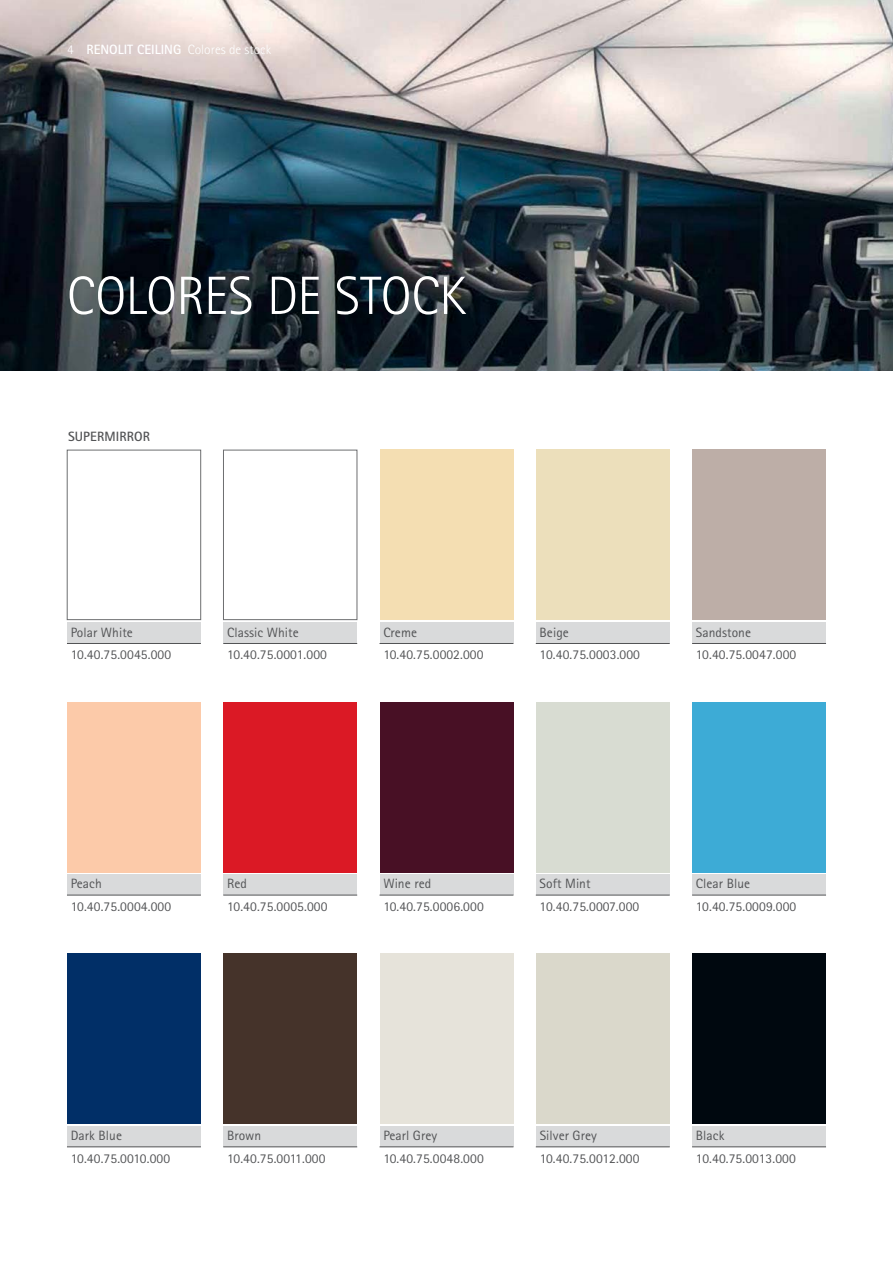
<style>
.page{position:relative;width:893px;height:1263px;background:#fff}
.page>*{position:absolute;margin:0;border:0;box-sizing:border-box;transform-origin:0 0}
.t1{font:300 54px "Rotis Sans Serif Pro";letter-spacing:-.01em;color:#fff}
.t2{font:13.5px/22.5px "Rotis Sans Serif Pro";letter-spacing:.005em;color:#535456}
.t3{font:300 13.5px "Rotis Sans Serif Pro";color:#fff}
.t4{font:700 13.5px "Rotis Sans Serif Pro";letter-spacing:.01em;color:#535456}
.s1{font-weight:700}
</style>
<div class="page">
<img style="left:0;top:0;width:892px;height:370px">
<div style="left:223px;top:450px;width:134px;height:170px;border:1px solid #6d6e70"></div>
<div style="left:379px;top:450px;width:134px;height:170px;background:#f4deb2"></div>
<div style="left:536px;top:450px;width:133px;height:170px;background:#ecdfbb"></div>
<div style="left:67px;top:702px;width:134px;height:170px;background:#fccaa9"></div>
<div style="left:223px;top:702px;width:134px;height:170px;background:#db1925"></div>
<div style="left:379px;top:702px;width:134px;height:170px;background:#481025"></div>
<div style="left:536px;top:702px;width:133px;height:170px;background:#d8dcd2"></div>
<div style="left:223px;top:954px;width:134px;height:170px;background:#45332a"></div>
<div style="left:692px;top:702px;width:134px;height:170px;background:#3dabd6"></div>
<div style="left:67px;top:954px;width:134px;height:170px;background:#012f67"></div>
<div style="left:692px;top:954px;width:134px;height:170px;background:#00080f"></div>
<div style="left:67px;top:450px;width:134px;height:170px;border:1px solid #6d6e70"></div>
<div style="left:536px;top:954px;width:133px;height:170px;background:#dad8cb"></div>
<div style="left:379px;top:954px;width:134px;height:170px;background:#e6e3da"></div>
<div style="left:692px;top:450px;width:134px;height:170px;background:#bdaea7"></div>
<div style="left:379px;top:1126px;width:134px;height:21px;background:#d9dadb"></div>
<div style="left:692px;top:623px;width:134px;height:20px;background:#d9dadb"></div>
<div style="left:67px;top:1126px;width:134px;height:21px;background:#d9dadb"></div>
<div style="left:223px;top:1126px;width:134px;height:21px;background:#d9dadb"></div>
<div style="left:536px;top:1126px;width:133px;height:21px;background:#d9dadb"></div>
<div style="left:692px;top:1126px;width:134px;height:21px;background:#d9dadb"></div>
<div style="left:67px;top:874px;width:134px;height:21px;background:#d9dadb"></div>
<div style="left:223px;top:874px;width:134px;height:21px;background:#d9dadb"></div>
<div style="left:379px;top:874px;width:134px;height:21px;background:#d9dadb"></div>
<div style="left:536px;top:874px;width:133px;height:21px;background:#d9dadb"></div>
<div style="left:692px;top:874px;width:134px;height:21px;background:#d9dadb"></div>
<div style="left:67px;top:623px;width:134px;height:20px;background:#d9dadb"></div>
<div style="left:223px;top:623px;width:134px;height:20px;background:#d9dadb"></div>
<div style="left:379px;top:623px;width:134px;height:20px;background:#d9dadb"></div>
<div style="left:536px;top:623px;width:133px;height:20px;background:#d9dadb"></div>
<hr style="left:67px;top:895px;width:134px;height:1px;background:#535456">
<hr style="left:223px;top:895px;width:134px;height:1px;background:#535456">
<hr style="left:379px;top:895px;width:134px;height:1px;background:#535456">
<hr style="left:536px;top:895px;width:133px;height:1px;background:#535456">
<hr style="left:692px;top:895px;width:134px;height:1px;background:#535456">
<hr style="left:379px;top:1147px;width:134px;height:1px;background:#535456">
<hr style="left:67px;top:1147px;width:134px;height:1px;background:#535456">
<hr style="left:223px;top:1147px;width:134px;height:1px;background:#535456">
<hr style="left:536px;top:1147px;width:133px;height:1px;background:#535456">
<hr style="left:692px;top:1147px;width:134px;height:1px;background:#535456">
<hr style="left:692px;top:643px;width:134px;height:1px;background:#535456">
<hr style="left:67px;top:643px;width:134px;height:1px;background:#535456">
<hr style="left:223px;top:643px;width:134px;height:1px;background:#535456">
<hr style="left:379px;top:643px;width:134px;height:1px;background:#535456">
<hr style="left:536px;top:643px;width:133px;height:1px;background:#535456">
<p class="t3" style="left:67px;top:45px;width:206px">4 <span class="s1">RENOLIT CEILING</span> Colores de stock</p>
<h1 class="t1" style="left:67px;top:275px;width:401px">COLORES DE STOCK</h1>
<p class="t4" style="left:68px;top:431px;width:84px">SUPERMIRROR</p>
<p class="t2" style="left:71px;top:622px;width:102px">Polar White<br>10.40.75.0045.000</p>
<p class="t2" style="left:227px;top:622px;width:101px">Classic White<br>10.40.75.0001.000</p>
<p class="t2" style="left:383px;top:622px;width:102px">Creme<br>10.40.75.0002.000</p>
<p class="t2" style="left:539px;top:622px;width:102px">Beige<br>10.40.75.0003.000</p>
<p class="t2" style="left:696px;top:622px;width:102px">Sandstone<br>10.40.75.0047.000</p>
<p class="t2" style="left:71px;top:874px;width:102px">Peach<br>10.40.75.0004.000</p>
<p class="t2" style="left:227px;top:874px;width:102px">Red<br>10.40.75.0005.000</p>
<p class="t2" style="left:383px;top:874px;width:102px">Wine red<br>10.40.75.0006.000</p>
<p class="t2" style="left:539px;top:874px;width:101px">Soft Mint<br>10.40.75.0007.000</p>
<p class="t2" style="left:696px;top:874px;width:102px">Clear Blue<br>10.40.75.0009.000</p>
<p class="t2" style="left:71px;top:1125px;width:101px">Dark Blue<br>10.40.75.0010.000</p>
<p class="t2" style="left:227px;top:1125px;width:100px">Brown<br>10.40.75.0011.000</p>
<p class="t2" style="left:539px;top:1125px;width:101px">Silver Grey<br>10.40.75.0012.000</p>
<p class="t2" style="left:696px;top:1125px;width:101px">Black<br>10.40.75.0013.000</p>
<p class="t2" style="left:383px;top:1125px;width:102px">Pearl Grey<br>10.40.75.0048.000</p>
</div>
